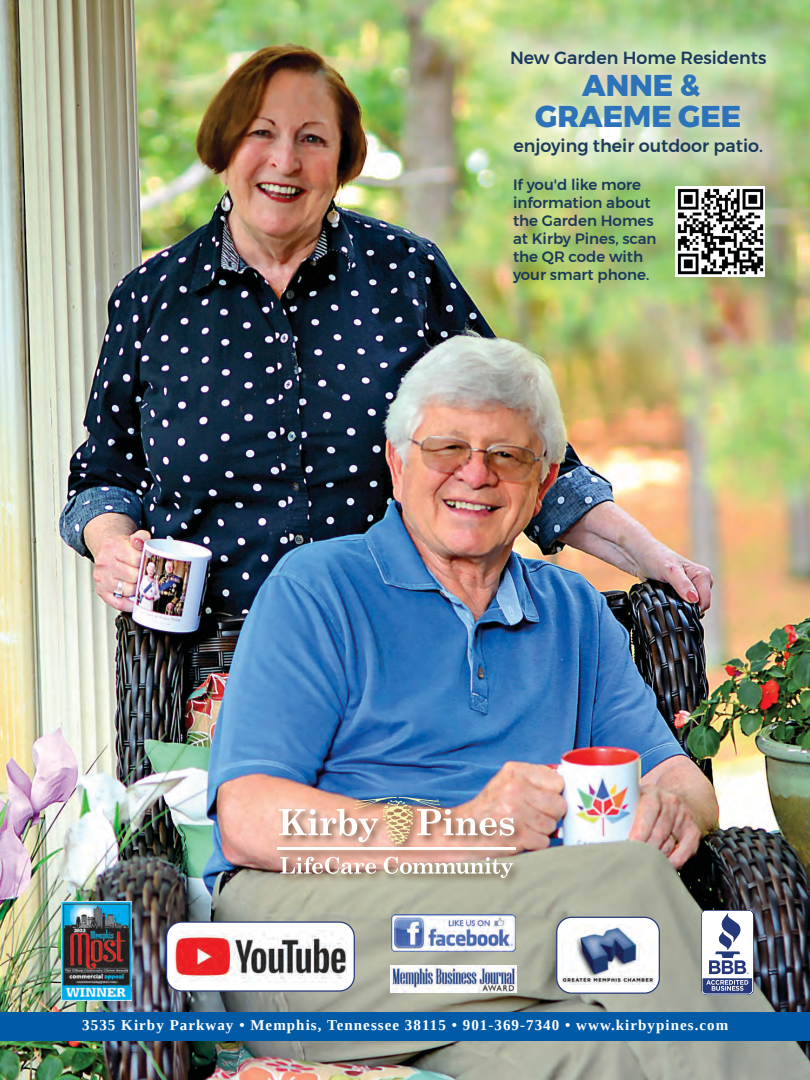
<style>
.page{position:relative;width:810px;height:1080px;background:#fff}
.page>*{position:absolute;margin:0;border:0;box-sizing:border-box;transform-origin:0 0}
.t1{font:800 30px "Montserrat";color:#2d73ba}
.t2{font:500 17.5px "Montserrat";color:#1b395b}
.t3{font:500 15px/18px "Montserrat";color:#1b395b}
.t4{font:700 15px "Liberation Serif";letter-spacing:.07em;color:#fff}
</style>
<div class="page">
<img style="left:0;top:0;width:810px;height:1080px">
<div style="left:0;top:1012px;width:810px;height:29px;background:#005aa6"></div>
<img style="left:392px;top:914px;width:124px;height:37px">
<img style="left:61px;top:901px;width:71px;height:100px">
<img style="left:391px;top:966px;width:126px;height:26px">
<div style="left:557px;top:917px;width:102px;height:76px;background:#fff;border-radius:15px"></div>
<div style="left:556px;top:917px;width:104px;height:77px;border:1px solid #253879;border-radius:15px"></div>
<img style="left:562px;top:925px;width:92px;height:60px">
<svg style="left:701px;top:910px;width:52px;height:85px"></svg>
<div style="left:167px;top:922px;width:187px;height:69px;background:#fff;border-radius:15px"></div>
<div style="left:166px;top:921px;width:189px;height:71px;border:1px solid #253879;border-radius:15px"></div>
<img style="left:174px;top:931px;width:173px;height:51px">
<div style="left:275px;top:795px;width:251px;height:93px;background:#543019;opacity:.75"></div>
<svg style="left:280px;top:857px;width:96px;height:17px"></svg>
<svg style="left:384px;top:857px;width:129px;height:21px"></svg>
<hr style="left:277px;top:848px;width:239px;height:2px;background:#fff">
<img style="left:279px;top:797px;width:235px;height:48px">
<svg style="left:472px;top:11px;width:333px;height:184px"></svg>
<img style="left:675px;top:186px;width:90px;height:90px">
<p class="t2" style="left:510px;top:44px;width:258px">New Garden Home Residents</p>
<p class="t1" style="left:582px;top:61px;width:120px">ANNE &amp;</p>
<p class="t1" style="left:535px;top:92px;width:208px">GRAEME GEE</p>
<p class="t2" style="left:513px;top:132px;width:251px">enjoying their outdoor patio.</p>
<p class="t3" style="left:513px;top:175px;width:142px">If you'd like more information about the Garden Homes</p>
<p class="t3" style="left:513px;top:229px;width:145px">at Kirby Pines, scan the QR code with your smart phone.</p>
<p class="t4" style="left:82px;top:1015px;width:648px">3535 Kirby Parkway • Memphis, Tennessee 38115 • 901-369-7340 • www.kirbypines.com</p>
</div>
